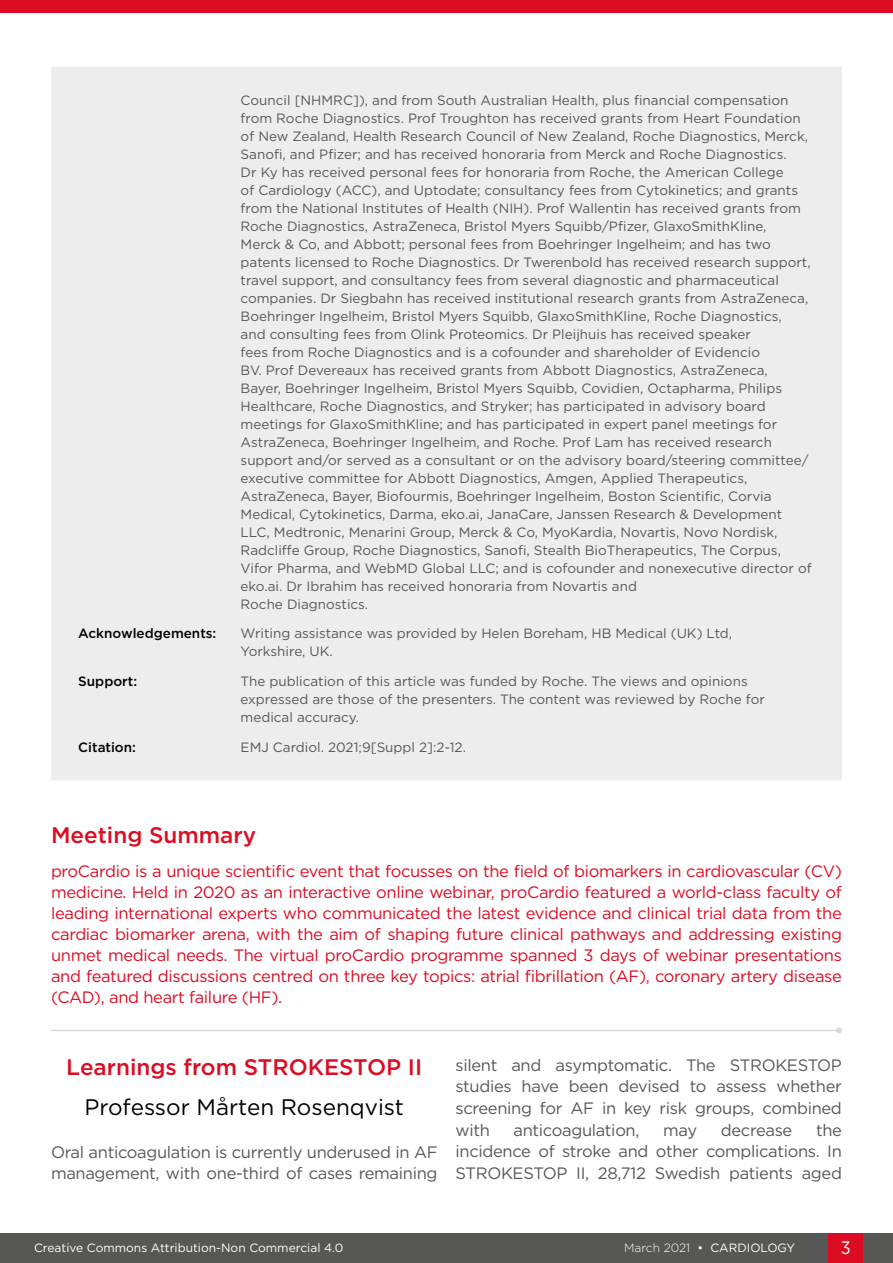
<style>
.page{position:relative;width:893px;height:1263px;background:#fff}
.page>*{position:absolute;margin:0;border:0;box-sizing:border-box;transform-origin:0 0}
.H1a__Symposium_Titl{font:500 22.5px "Gotham";color:#dc0c23}
.H1b__Symposium_Titl{font:22.5px "Gotham";color:#000}
.Meeting_Summary_Head{font:500 22.5px "Gotham";color:#dc0c23}
.t1{font:18px "Gotham";color:#fff;scale:.9 1}
.Meeting_Summary_Body{font:16.5px/21px "Gotham";letter-spacing:-.02em;color:#dc0c23;text-align:justify}
.Body_Text__Justifica{font:16.5px/21.6px "Gotham";letter-spacing:-.02em;color:#575756;text-align:justify}
.Symposium_Details_Bo{font:13.5px/18px "Gotham";color:#575756}
.Symposium_Details_He{font:500 13.5px "Gotham";color:#000}
.t2{font:12px "Gotham";color:#fff}
.s1{font-weight:300}
</style>
<div class="page">
<div style="left:0;top:0;width:893px;height:13px;background:#dc0c23"></div>
<hr style="left:52px;top:1030px;width:787px;height:1px;background:#dbd9dc">
<svg style="left:836px;top:1027px;width:6px;height:6px"></svg>
<div style="left:0;top:1233px;width:893px;height:30px;background:#575756"></div>
<div style="left:829px;top:1233px;width:34px;height:30px;background:#dc0c23"></div>
<div style="left:51px;top:67px;width:791px;height:713px;background:#ededed"></div>
<p class="Symposium_Details_Bo" style="left:241px;top:91px;width:573px">Council [NHMRC]), and from South Australian Health, plus financial compensation from Roche Diagnostics. Prof Troughton has received grants from Heart Foundation of New Zealand, Health Research Council of New Zealand, Roche Diagnostics, Merck, Sanofi, and Pfizer; and has received honoraria from Merck and Roche Diagnostics.<br>Dr Ky has received personal fees for honoraria from Roche, the American College<br>of Cardiology (ACC), and Uptodate; consultancy fees from Cytokinetics; and grants from the National Institutes of Health (NIH). Prof Wallentin has received grants from Roche Diagnostics, AstraZeneca, Bristol Myers Squibb/Pfizer, GlaxoSmithKline,<br>Merck &amp; Co, and Abbott; personal fees from Boehringer Ingelheim; and has two patents licensed to Roche Diagnostics. Dr Twerenbold has received research support, travel support, and consultancy fees from several diagnostic and pharmaceutical companies. Dr Siegbahn has received institutional research grants from AstraZeneca, Boehringer Ingelheim, Bristol Myers Squibb, GlaxoSmithKline, Roche Diagnostics,<br>and consulting fees from Olink Proteomics. Dr Pleijhuis has received speaker<br>fees from Roche Diagnostics and is a cofounder and shareholder of Evidencio<br>BV. Prof Devereaux has received grants from Abbott Diagnostics, AstraZeneca,<br>Bayer, Boehringer Ingelheim, Bristol Myers Squibb, Covidien, Octapharma, Philips Healthcare, Roche Diagnostics, and Stryker; has participated in advisory board meetings for GlaxoSmithKline; and has participated in expert panel meetings for AstraZeneca, Boehringer Ingelheim, and Roche. Prof Lam has received research support and/or served as a consultant or on the advisory board/steering committee/ executive committee for Abbott Diagnostics, Amgen, Applied Therapeutics, AstraZeneca, Bayer, Biofourmis, Boehringer Ingelheim, Boston Scientific, Corvia Medical, Cytokinetics, Darma, eko.ai, JanaCare, Janssen Research &amp; Development LLC, Medtronic, Menarini Group, Merck &amp; Co, MyoKardia, Novartis, Novo Nordisk, Radcliffe Group, Roche Diagnostics, Sanofi, Stealth BioTherapeutics, The Corpus, Vifor Pharma, and WebMD Global LLC; and is cofounder and nonexecutive director of eko.ai. Dr Ibrahim has received honoraria from Novartis and<br>Roche Diagnostics.</p>
<p class="Symposium_Details_He" style="left:78px;top:625px;width:140px">Acknowledgements:</p>
<p class="Symposium_Details_Bo" style="left:241px;top:624px;width:493px">Writing assistance was provided by Helen Boreham, HB Medical (UK) Ltd,<br>Yorkshire, UK.</p>
<p class="Symposium_Details_He" style="left:78px;top:672px;width:60px">Support:</p>
<p class="Symposium_Details_Bo" style="left:241px;top:672px;width:526px">The publication of this article was funded by Roche. The views and opinions expressed are those of the presenters. The content was reviewed by Roche for medical accuracy.</p>
<p class="Symposium_Details_He" style="left:78px;top:738px;width:59px">Citation:</p>
<p class="Symposium_Details_Bo" style="left:241px;top:737px;width:227px">EMJ Cardiol. 2021;9[Suppl 2]:2-12.</p>
<p class="Meeting_Summary_Head" style="left:51px;top:820px;width:207px">Meeting Summary</p>
<p class="Meeting_Summary_Body" style="left:51px;top:860px;width:792px">proCardio is a unique scientific event that focusses on the field of biomarkers in cardiovascular (CV) medicine. Held in 2020 as an interactive online webinar, proCardio featured a world-class faculty of leading international experts who communicated the latest evidence and clinical trial data from the cardiac biomarker arena, with the aim of shaping future clinical pathways and addressing existing unmet medical needs. The virtual proCardio programme spanned 3 days of webinar presentations and featured discussions centred on three key topics: atrial fibrillation (AF), coronary artery disease (CAD), and heart failure (HF).</p>
<p class="H1a__Symposium_Titl" style="left:66px;top:1053px;width:357px">Learnings from STROKESTOP II</p>
<p class="H1b__Symposium_Titl" style="left:84px;top:1093px;width:321px">Professor Mårten Rosenqvist</p>
<p class="Body_Text__Justifica" style="left:51px;top:1141px;width:388px;line-height:21.1px">Oral anticoagulation is currently underused in AF management, with one-third of cases remaining</p>
<p class="Body_Text__Justifica" style="left:455px;top:1054px;width:388px">silent and asymptomatic. The STROKESTOP studies have been devised to assess whether screening for AF in key risk groups, combined with</p>
<p class="Body_Text__Justifica" style="left:455px;top:1118px;width:388px;text-indent:360px">the incidence of stroke and other complications. In STROKESTOP II, 28,712 Swedish patients aged</p>
<p class="Body_Text__Justifica" style="left:514px;top:1118px;width:127px">anticoagulation,</p>
<p class="Body_Text__Justifica" style="left:663px;top:1118px;width:35px">may</p>
<p class="Body_Text__Justifica" style="left:721px;top:1118px;width:73px">decrease</p>
<p class="t2" style="left:34px;top:1240px;width:311px">Creative Commons Attribution-Non Commercial 4.0</p>
<p class="t2" style="left:624px;top:1240px;width:173px"><span class="s1">March 2021</span> • CARDIOLOGY</p>
<p class="t1" style="left:841px;top:1236px;width:13px">3</p>
</div>
